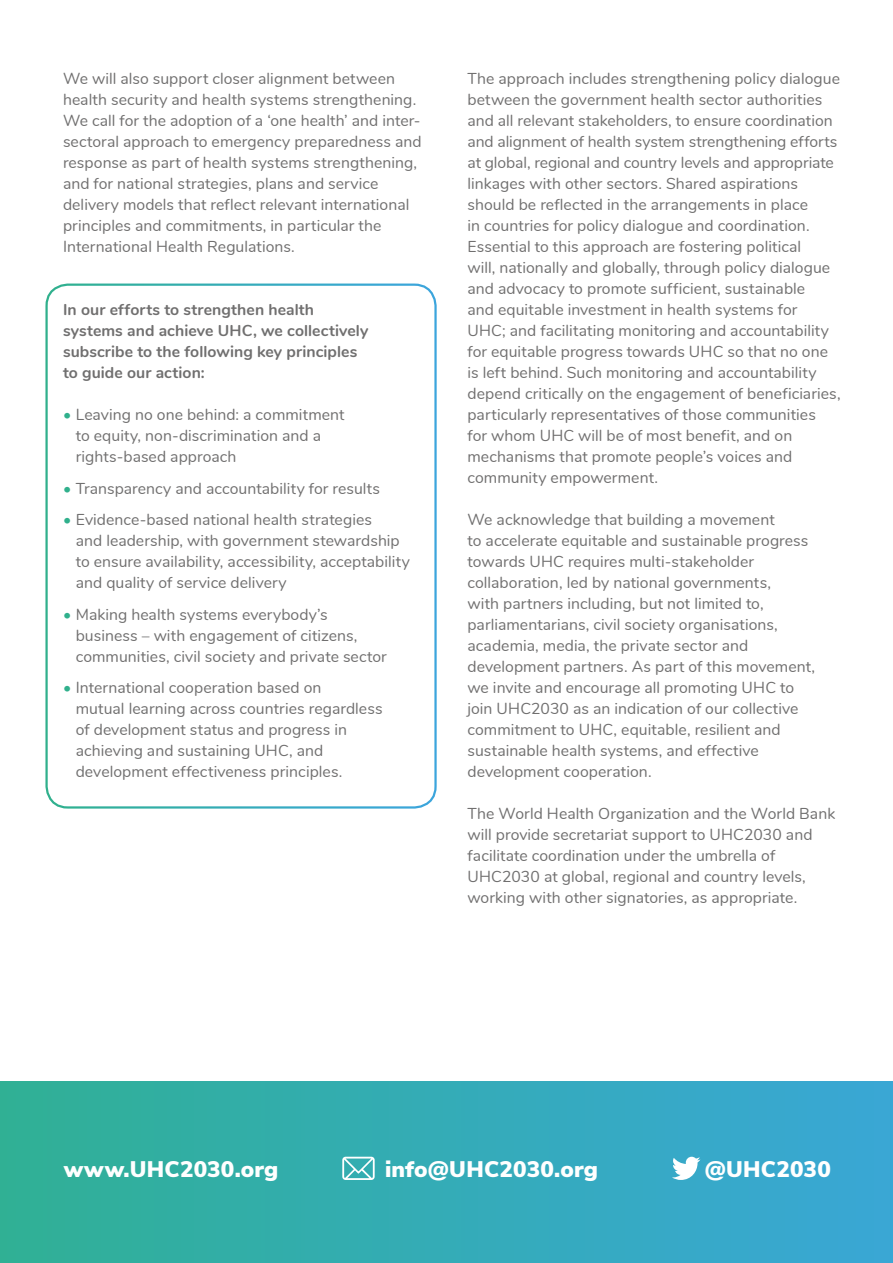
<style>
.page{position:relative;width:893px;height:1263px;background:#fff}
.page>*{position:absolute;margin:0;border:0;box-sizing:border-box;transform-origin:0 0}
.t1{font:900 22.5px "Nunito Sans";letter-spacing:.005em;color:#fff}
.t2{font:15.75px/21px "Nunito";letter-spacing:.005em;color:#706f6f}
.t3{font:700 15.75px/21px "Nunito";letter-spacing:.005em;color:#706f6f}
.s1{color:#30b08c}
</style>
<div class="page">
<div style="left:0;top:1082px;width:893px;height:181px;background:linear-gradient(to right,#30b096,#39a7d6)"></div>
<svg style="left:672px;top:1157px;width:28px;height:23px"></svg>
<svg style="left:342px;top:1157px;width:33px;height:23px"></svg>
<div style="left:45px;top:284px;width:392px;height:525px;border:2px solid #fff;border-radius:21px"></div>
<p class="t2" style="left:63px;top:67px;width:360px">We will also support closer alignment between health security and health systems strengthening.<br>We call for the adoption of a ‘one health’ and inter&shy;sectoral approach to emergency preparedness and response as part of health systems strengthening, and for national strategies, plans and service delivery models that reflect relevant international principles and commitments, in particular the International Health Regulations.</p>
<p class="t2" style="left:467px;top:67px;width:375px">The approach includes strengthening policy dialogue between the government health sector authorities and all relevant stakeholders, to ensure coordination and alignment of health system strengthening efforts at global, regional and country levels and appropriate linkages with other sectors. Shared aspirations should be reflected in the arrangements in place<br>in countries for policy dialogue and coordination.<br>Essential to this approach are fostering political<br>will, nationally and globally, through policy dialogue and advocacy to promote sufficient, sustainable<br>and equitable investment in health systems for<br>UHC; and facilitating monitoring and accountability for equitable progress towards UHC so that no one is left behind. Such monitoring and accountability depend critically on the engagement of beneficiaries, particularly representatives of those communities<br>for whom UHC will be of most benefit, and on mechanisms that promote people’s voices and community empowerment.</p>
<p class="t2" style="left:467px;top:508px;width:349px">We acknowledge that building a movement<br>to accelerate equitable and sustainable progress towards UHC requires multi-stakeholder collaboration, led by national governments,<br>with partners including, but not limited to, parliamentarians, civil society organisations, academia, media, the private sector and development partners. As part of this movement, we invite and encourage all promoting UHC to join UHC2030 as an indication of our collective commitment to UHC, equitable, resilient and sustainable health systems, and effective development cooperation.</p>
<p class="t2" style="left:467px;top:802px;width:369px">The World Health Organization and the World Bank will provide secretariat support to UHC2030 and facilitate coordination under the umbrella of UHC2030 at global, regional and country levels, working with other signatories, as appropriate.</p>
<p class="t3" style="left:63px;top:298px;width:307px">In our efforts to strengthen health systems and achieve UHC, we collectively subscribe to the following key principles to guide our action:</p>
<p class="t2" style="left:76px;top:403px;width:270px;text-indent:-13px"><span class="s1">•</span> Leaving no one behind: a commitment to equity, non-discrimination and a rights-based approach</p>
<p class="t2" style="left:63px;top:477px;width:319px"><span class="s1">•</span> Transparency and accountability for results</p>
<p class="t2" style="left:76px;top:508px;width:335px;text-indent:-13px"><span class="s1">•</span> Evidence-based national health strategies<br>and leadership, with government stewardship to ensure availability, accessibility, acceptability and quality of service delivery</p>
<p class="t2" style="left:76px;top:603px;width:313px;text-indent:-13px"><span class="s1">•</span> Making health systems everybody’s business – with engagement of citizens, communities, civil society and private sector</p>
<p class="t2" style="left:76px;top:676px;width:308px;text-indent:-13px"><span class="s1">•</span> International cooperation based on<br>mutual learning across countries regardless of development status and progress in achieving and sustaining UHC, and development effectiveness principles.</p>
<h1 class="t1" style="left:64px;top:1152px;width:216px">www.UHC2030.org</h1>
<h1 class="t1" style="left:385px;top:1152px;width:214px">info@UHC2030.org</h1>
<h1 class="t1" style="left:705px;top:1152px;width:128px">@UHC2030</h1>
</div>
